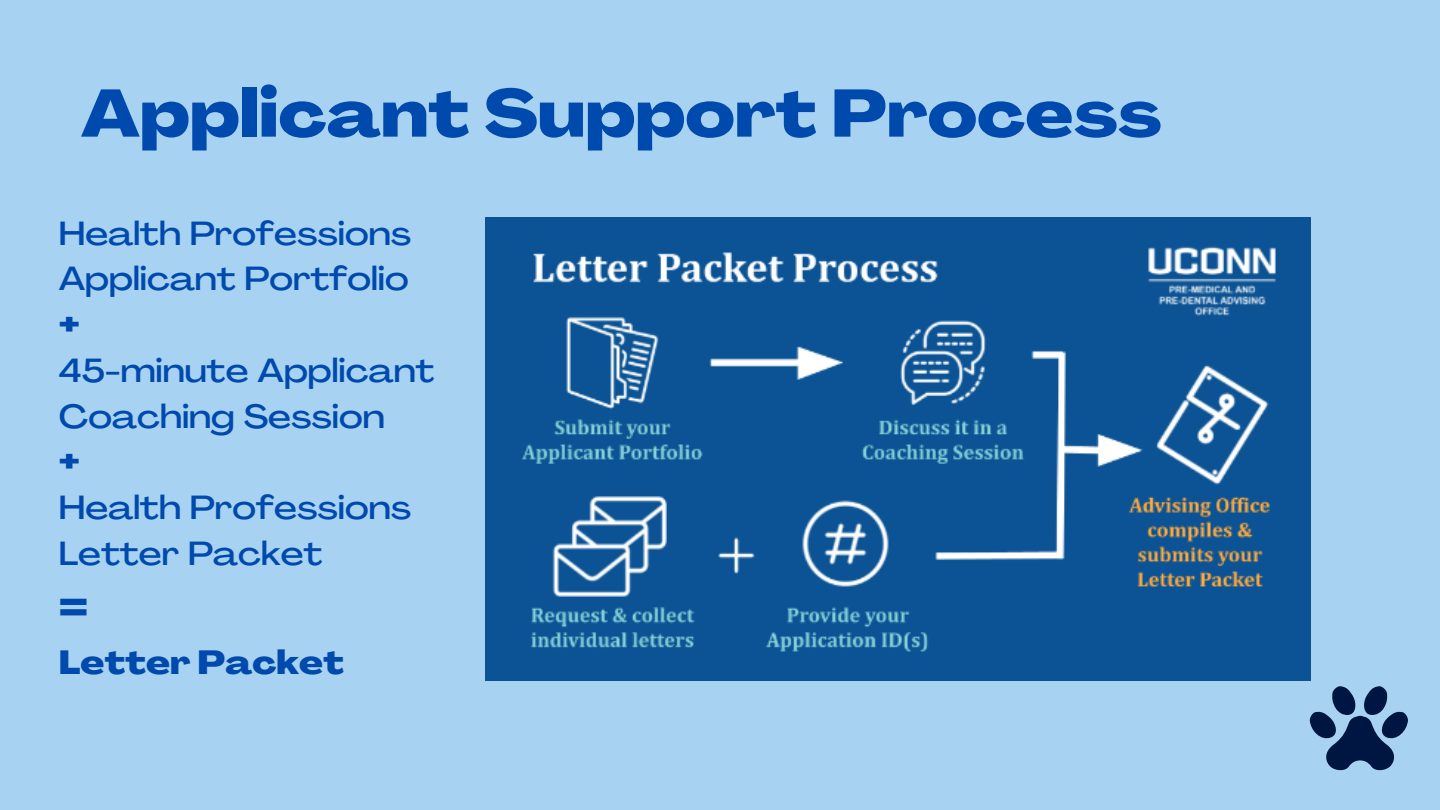
<style>
.page{position:relative;width:1440px;height:810px;background:#a8d2f1}
.page>*{position:absolute;margin:0;border:0;box-sizing:border-box;transform-origin:0 0}
.t1{font:800 expanded 66px "Agrandir";color:#004aad}
.t2{font:800 expanded 46px "Agrandir";color:#004aad}
.t3{font:500 expanded 33px/45.8px "Agrandir";color:#004aad}
.t4{font:800 expanded 33px "Agrandir";color:#004aad}
</style>
<div class="page">
<svg style="left:1310px;top:686px;width:98px;height:85px"></svg>
<img style="left:486px;top:217px;width:824px;height:463px">
<h1 class="t1" style="left:81px;top:87px;width:1082px">Applicant Support Process</h1>
<p class="t3" style="left:59px;top:214px;width:354px">Health Professions<br>Applicant Portfolio</p>
<p class="t4" style="left:59px;top:311px;width:23px">+</p>
<p class="t3" style="left:59px;top:351px;width:377px">45-minute Applicant<br>Coaching Session</p>
<p class="t4" style="left:59px;top:449px;width:23px">+</p>
<p class="t3" style="left:59px;top:488px;width:354px">Health Professions<br>Letter Packet</p>
<h2 class="t2" style="left:59px;top:588px;width:31px">=</h2>
<p class="t4" style="left:59px;top:650px;width:287px">Letter Packet</p>
</div>
